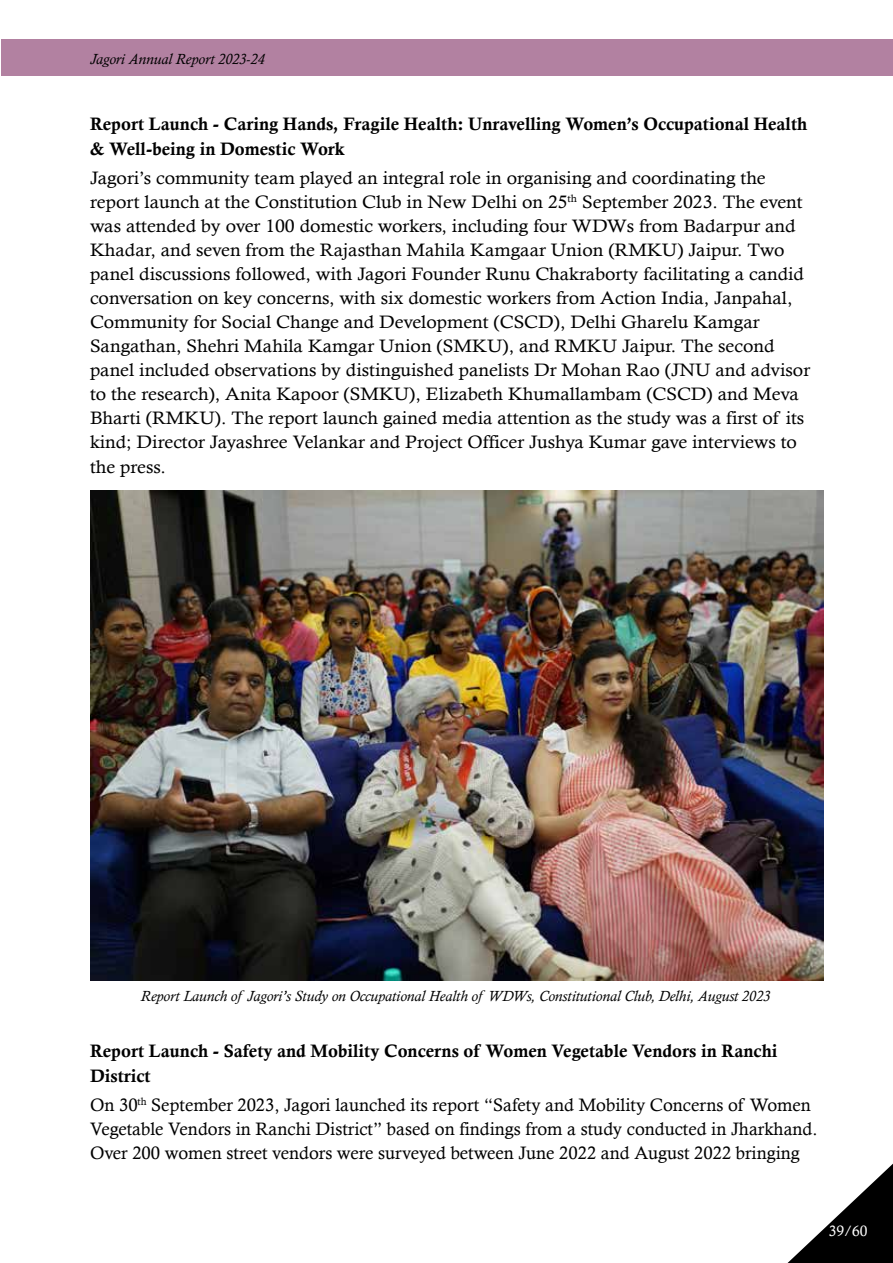
<style>
.page{position:relative;width:893px;height:1263px;background:#fff}
.page>*{position:absolute;margin:0;border:0;box-sizing:border-box;transform-origin:0 0}
.t1{font:18px/24.2px "Calisto";color:#000;scale:1.07 1}
.t2{font:18px/24px "Calisto";color:#000}
.t3{font:18px/25.5px "Calis MT Bol";color:#000}
.t4{font:italic 15px "Calisto";color:#000}
.t5{font:15px "Calisto";color:#fff}
</style>
<div class="page">
<div style="left:1px;top:39px;width:892px;height:37px;background:#b281a1"></div>
<svg style="left:788px;top:1164px;width:105px;height:99px"></svg>
<img style="left:90px;top:490px;width:733px;height:490px">
<p class="t4" style="left:90px;top:50px;width:176px">Jagori Annual Report 2023-24</p>
<p class="t3" style="left:90px;top:111px;width:719px">Report Launch - Caring Hands, Fragile Health: Unravelling Women’s Occupational Health &amp; Well-being in Domestic Work</p>
<p class="t1" style="left:90px;top:165px;width:674px">Jagori’s community team played an integral role in organising and coordinating the report launch at the Constitution Club in New Delhi on 25<sup>th</sup> September 2023. The event was attended by over 100 domestic workers, including four WDWs from Badarpur and Khadar, and seven from the Rajasthan Mahila Kamgaar Union (RMKU) Jaipur. Two panel discussions followed, with Jagori Founder Runu Chakraborty facilitating a candid conversation on key concerns, with six domestic workers from Action India, Janpahal, Community for Social Change and Development (CSCD), Delhi Gharelu Kamgar Sangathan, Shehri Mahila Kamgar Union (SMKU), and RMKU Jaipur. The second panel included observations by distinguished panelists Dr Mohan Rao (JNU and advisor to the research), Anita Kapoor (SMKU), Elizabeth Khumallambam (CSCD) and Meva Bharti (RMKU). The report launch gained media attention as the study was a first of its kind; Director Jayashree Velankar and Project Officer Jushya Kumar gave interviews to the press.</p>
<p class="t4" style="left:141px;top:988px;width:631px">Report Launch of Jagori’s Study on Occupational Health of WDWs, Constitutional Club, Delhi, August 2023</p>
<p class="t3" style="left:90px;top:1038px;width:689px">Report Launch - Safety and Mobility Concerns of Women Vegetable Vendors in Ranchi<br>District</p>
<p class="t2" style="left:90px;top:1092px;width:729px">On 30<sup>th</sup> September 2023, Jagori launched its report “Safety and Mobility Concerns of Women<br>Vegetable Vendors in Ranchi District” based on findings from a study conducted in Jharkhand.<br>Over 200 women street vendors were surveyed between June 2022 and August 2022 bringing</p>
<p class="t5" style="left:829px;top:1222px;width:40px">39/60</p>
</div>
